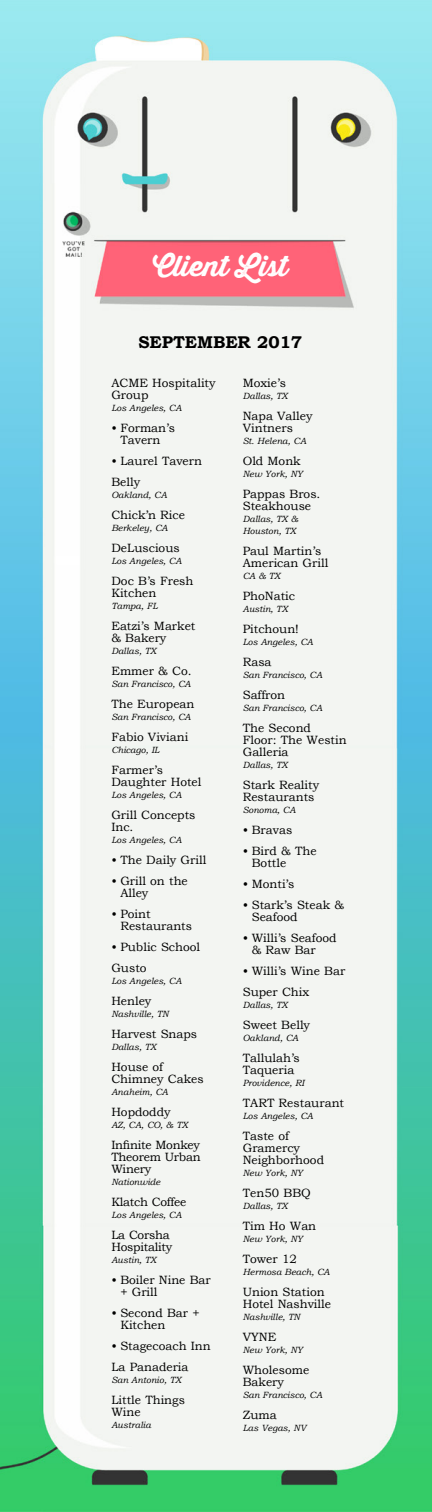
<style>
.page{position:relative;width:432px;height:1512px;background:#fff}
.page>*{position:absolute;margin:0;border:0;box-sizing:border-box;transform-origin:0 0}
.t1{font:28px "Thirsty Rough Bol";color:#fff}
.t2{font:700 17px "Bookman Old Style";color:#000}
.t3{font:12px/12px "Bookman Old Style";color:#000}
.t4{font:12px/12px "Bookman Old Style";letter-spacing:-.02em;color:#000}
.t5{font:italic 9px/12px "Bookman Old Style";color:#000}
</style>
<div class="page">
<img style="left:0;top:0;width:432px;height:1512px">
<h1 class="t1" style="left:153px;top:245px;width:137px">Client List</h1>
<h2 class="t2" style="left:138px;top:330px;width:165px">SEPTEMBER 2017</h2>
<p class="t3" style="left:111px;top:377px;width:106px">ACME Hospitality<br>Group</p>
<p class="t5" style="left:111px;top:402px;width:72px">Los Angeles, CA</p>
<p class="t3" style="left:111px;top:422px;width:65px;text-align:center">• Forman’s<br>Tavern</p>
<p class="t3" style="left:111px;top:450px;width:92px;line-height:21px">• Laurel Tavern<br>Belly</p>
<p class="t5" style="left:111px;top:489px;width:57px">Oakland, CA</p>
<p class="t3" style="left:111px;top:509px;width:75px">Chick’n Rice</p>
<p class="t5" style="left:111px;top:522px;width:58px">Berkeley, CA</p>
<p class="t3" style="left:111px;top:542px;width:70px">DeLuscious</p>
<p class="t5" style="left:111px;top:555px;width:72px">Los Angeles, CA</p>
<p class="t3" style="left:111px;top:575px;width:84px">Doc B’s Fresh<br>Kitchen</p>
<p class="t5" style="left:111px;top:600px;width:48px">Tampa, FL</p>
<p class="t3" style="left:111px;top:620px;width:86px">Eatzi’s Market &amp; Bakery</p>
<p class="t5" style="left:111px;top:645px;width:47px">Dallas, TX</p>
<p class="t3" style="left:111px;top:665px;width:82px">Emmer &amp; Co.</p>
<p class="t5" style="left:111px;top:678px;width:81px">San Francisco, CA</p>
<p class="t3" style="left:111px;top:698px;width:85px">The European</p>
<p class="t5" style="left:111px;top:711px;width:81px">San Francisco, CA</p>
<p class="t3" style="left:111px;top:731px;width:78px">Fabio Viviani</p>
<p class="t5" style="left:111px;top:744px;width:50px">Chicago, IL</p>
<p class="t3" style="left:111px;top:764px;width:92px">Farmer’s<br>Daughter Hotel</p>
<p class="t5" style="left:111px;top:789px;width:72px">Los Angeles, CA</p>
<p class="t3" style="left:111px;top:809px;width:86px">Grill Concepts<br>Inc.</p>
<p class="t5" style="left:111px;top:834px;width:72px">Los Angeles, CA</p>
<p class="t3" style="left:111px;top:854px;width:96px">• The Daily Grill</p>
<p class="t3" style="left:120px;top:875px;width:69px;text-indent:-9px">• Grill on the<br>Alley</p>
<p class="t3" style="left:120px;top:908px;width:73px;text-indent:-9px">• Point<br>Restaurants</p>
<p class="t3" style="left:111px;top:936px;width:90px;line-height:21px">• Public School<br>Gusto</p>
<p class="t5" style="left:111px;top:975px;width:72px">Los Angeles, CA</p>
<p class="t3" style="left:111px;top:995px;width:42px">Henley</p>
<p class="t5" style="left:111px;top:1008px;width:59px">Nashville, TN</p>
<p class="t3" style="left:111px;top:1028px;width:87px">Harvest Snaps</p>
<p class="t5" style="left:111px;top:1041px;width:47px">Dallas, TX</p>
<p class="t3" style="left:111px;top:1061px;width:94px">House of<br>Chimney Cakes</p>
<p class="t5" style="left:111px;top:1086px;width:58px">Anaheim, CA</p>
<p class="t3" style="left:111px;top:1106px;width:61px">Hopdoddy</p>
<p class="t5" style="left:111px;top:1119px;width:78px">AZ, CA, CO, &amp; TX</p>
<p class="t3" style="left:111px;top:1139px;width:91px;text-align:justify">Infinite Monkey Theorem Urban Winery</p>
<p class="t5" style="left:111px;top:1176px;width:51px">Nationwide</p>
<p class="t4" style="left:111px;top:1196px;width:77px">Klatch Coffee</p>
<p class="t5" style="left:111px;top:1209px;width:72px">Los Angeles, CA</p>
<p class="t4" style="left:111px;top:1229px;width:62px">La Corsha<br>Hospitality</p>
<p class="t5" style="left:111px;top:1254px;width:47px">Austin, TX</p>
<p class="t3" style="left:120px;top:1274px;width:92px;text-indent:-9px">• Boiler Nine Bar + Grill</p>
<p class="t3" style="left:120px;top:1307px;width:81px;text-indent:-9px">• Second Bar +<br>Kitchen</p>
<p class="t3" style="left:111px;top:1335px;width:101px;line-height:21px">• Stagecoach Inn<br>La Panaderia</p>
<p class="t5" style="left:111px;top:1374px;width:72px">San Antonio, TX</p>
<p class="t3" style="left:111px;top:1394px;width:75px">Little Things<br>Wine</p>
<p class="t5" style="left:111px;top:1419px;width:41px">Australia</p>
<p class="t3" style="left:243px;top:377px;width:45px">Moxie’s</p>
<p class="t5" style="left:243px;top:390px;width:47px">Dallas, TX</p>
<p class="t3" style="left:243px;top:410px;width:71px">Napa Valley<br>Vintners</p>
<p class="t5" style="left:243px;top:435px;width:65px">St. Helena, CA</p>
<p class="t3" style="left:243px;top:455px;width:59px">Old Monk</p>
<p class="t5" style="left:243px;top:468px;width:62px">New York, NY</p>
<p class="t3" style="left:243px;top:488px;width:79px">Pappas Bros.<br>Steakhouse</p>
<p class="t5" style="left:243px;top:513px;width:57px">Dallas, TX &amp;<br>Houston, TX</p>
<p class="t3" style="left:243px;top:545px;width:87px">Paul Martin’s<br>American Grill</p>
<p class="t5" style="left:243px;top:570px;width:39px">CA &amp; TX</p>
<p class="t3" style="left:243px;top:590px;width:54px">PhoNatic</p>
<p class="t5" style="left:243px;top:603px;width:47px">Austin, TX</p>
<p class="t3" style="left:243px;top:623px;width:58px">Pitchoun!</p>
<p class="t5" style="left:243px;top:636px;width:72px">Los Angeles, CA</p>
<p class="t3" style="left:243px;top:656px;width:30px">Rasa</p>
<p class="t5" style="left:243px;top:669px;width:81px">San Francisco, CA</p>
<p class="t3" style="left:243px;top:689px;width:44px">Saffron</p>
<p class="t5" style="left:243px;top:702px;width:81px">San Francisco, CA</p>
<p class="t3" style="left:243px;top:722px;width:105px">The Second<br>Floor: The Westin<br>Galleria</p>
<p class="t5" style="left:243px;top:759px;width:47px">Dallas, TX</p>
<p class="t3" style="left:243px;top:779px;width:78px">Stark Reality<br>Restaurants</p>
<p class="t5" style="left:243px;top:804px;width:55px">Sonoma, CA</p>
<p class="t3" style="left:243px;top:824px;width:51px">• Bravas</p>
<p class="t3" style="left:252px;top:845px;width:66px;text-indent:-9px">• Bird &amp; The<br>Bottle</p>
<p class="t3" style="left:243px;top:878px;width:53px">• Monti’s</p>
<p class="t3" style="left:252px;top:899px;width:94px;text-indent:-9px">• Stark’s Steak &amp;<br>Seafood</p>
<p class="t3" style="left:252px;top:932px;width:86px;text-indent:-9px">• Willi’s Seafood &amp; Raw Bar</p>
<p class="t3" style="left:243px;top:960px;width:104px;line-height:21px">• Willi’s Wine Bar<br>Super Chix</p>
<p class="t5" style="left:243px;top:999px;width:47px">Dallas, TX</p>
<p class="t3" style="left:243px;top:1019px;width:69px">Sweet Belly</p>
<p class="t5" style="left:243px;top:1032px;width:57px">Oakland, CA</p>
<p class="t3" style="left:243px;top:1052px;width:59px">Tallulah’s<br>Taqueria</p>
<p class="t5" style="left:243px;top:1077px;width:63px">Providence, RI</p>
<p class="t3" style="left:243px;top:1097px;width:103px">TART Restaurant</p>
<p class="t5" style="left:243px;top:1110px;width:72px">Los Angeles, CA</p>
<p class="t3" style="left:243px;top:1130px;width:83px">Taste of<br>Gramercy<br>Neighborhood</p>
<p class="t5" style="left:243px;top:1167px;width:62px">New York, NY</p>
<p class="t3" style="left:243px;top:1187px;width:70px">Ten50 BBQ</p>
<p class="t5" style="left:243px;top:1200px;width:47px">Dallas, TX</p>
<p class="t3" style="left:243px;top:1220px;width:75px">Tim Ho Wan</p>
<p class="t5" style="left:243px;top:1233px;width:62px">New York, NY</p>
<p class="t3" style="left:243px;top:1253px;width:56px">Tower 12</p>
<p class="t5" style="left:243px;top:1266px;width:89px">Hermosa Beach, CA</p>
<p class="t3" style="left:243px;top:1286px;width:90px">Union Station<br>Hotel Nashville</p>
<p class="t5" style="left:243px;top:1311px;width:59px">Nashville, TN</p>
<p class="t3" style="left:243px;top:1331px;width:35px">VYNE</p>
<p class="t5" style="left:243px;top:1344px;width:62px">New York, NY</p>
<p class="t3" style="left:243px;top:1364px;width:68px">Wholesome<br>Bakery</p>
<p class="t5" style="left:243px;top:1389px;width:81px">San Francisco, CA</p>
<p class="t3" style="left:243px;top:1409px;width:36px">Zuma</p>
<p class="t5" style="left:243px;top:1422px;width:65px">Las Vegas, NV</p>
</div>
